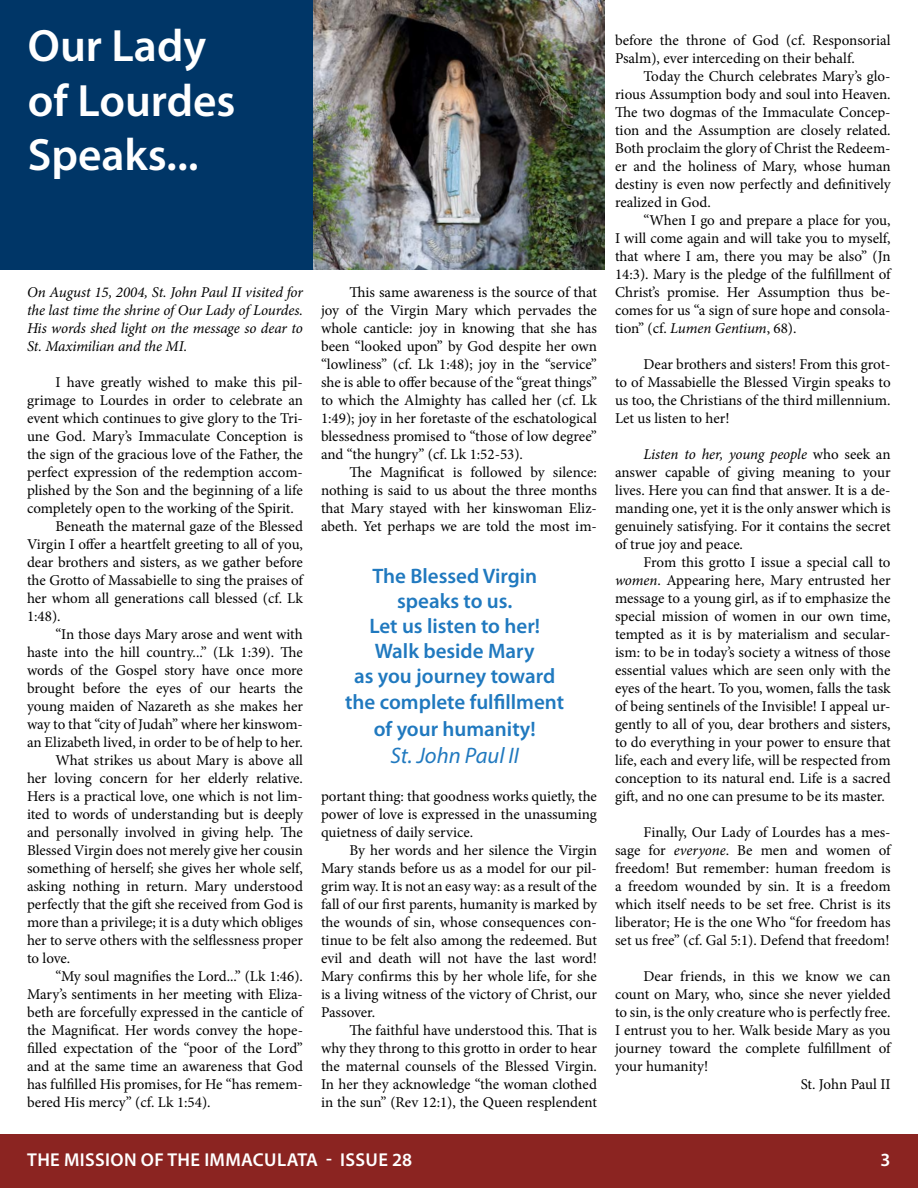
<style>
.page{position:relative;width:918px;height:1188px;background:#fff}
.page>*{position:absolute;margin:0;border:0;box-sizing:border-box;transform-origin:0 0}
.t1{font:600 45.45px/54.6px "Myriad Pro";color:#fff}
.t2{font:italic 22.5px "Myriad Pro";color:#2079bf}
.t3{font:600 21px "Myriad Pro";color:#2079bf}
.t4{font:600 18.6px "Myriad Pro";letter-spacing:.02em;color:#fff}
.body{font:15px/18px "Minion Pro";color:#000;text-align:justify}
.body-2{font:italic 15px/18px "Minion Pro";letter-spacing:-.01em;color:#000;text-align:justify}
.s1{font-style:italic}
</style>
<div class="page">
<div style="left:0;top:1134px;width:918px;height:54px;background:#8b2421"></div>
<div style="left:0;top:0;width:338px;height:270px;background:#003667"></div>
<img style="left:314px;top:0;width:290px;height:270px">
<p class="t1" style="left:28px;top:17px;width:209px">Our Lady of Lourdes<br>Speaks...</p>
<p class="body-2" style="left:27px;top:283px;width:277px">On August 15, 2004, St. John Paul II visited for the last time the shrine of Our Lady of Lourdes.<br>His words shed light on the message so dear to St. Maximilian and the MI.</p>
<p class="body" style="left:27px;top:374px;width:278px;text-indent:28px">I have greatly wished to make this pil&shy;grimage to Lourdes in order to celebrate an event which continues to give glory to the Tri&shy;une God. Mary’s Immaculate Conception is the sign of the gracious love of the Father, the perfect expression of the redemption accom&shy;plished by the Son and the beginning of a life completely open to the working of the Spirit.</p>
<p class="body" style="left:27px;top:518px;width:278px;text-indent:28px">Beneath the maternal gaze of the Blessed Virgin I offer a heartfelt greeting to all of you, dear brothers and sisters, as we gather before the Grotto of Massabielle to sing the praises of her whom all generations call blessed (cf. Lk 1:48).</p>
<p class="body" style="left:27px;top:626px;width:278px;text-indent:28px">“In those days Mary arose and went with haste into the hill country...” (Lk 1:39). The words of the Gospel story have once more brought before the eyes of our hearts the young maiden of Nazareth as she makes her way to that “city of Judah” where her kinswom&shy;an Elizabeth lived, in order to be of help to her.</p>
<p class="body" style="left:27px;top:752px;width:278px;text-indent:28px">What strikes us about Mary is above all her loving concern for her elderly relative.<br>Hers is a practical love, one which is not lim&shy;ited to words of understanding but is deeply and personally involved in giving help. The Blessed Virgin does not merely give her cousin something of herself; she gives her whole self, asking nothing in return. Mary understood perfectly that the gift she received from God is more than a privilege; it is a duty which obliges her to serve others with the selflessness proper to love.</p>
<p class="body" style="left:27px;top:968px;width:278px;text-indent:28px">“My soul magnifies the Lord...” (Lk 1:46).<br>Mary’s sentiments in her meeting with Eliza&shy;beth are forcefully expressed in the canticle of the Magnificat. Her words convey the hope&shy;filled expectation of the “poor of the Lord” and at the same time an awareness that God has fulfilled His promises, for He “has remem&shy;bered His mercy” (cf. Lk 1:54).</p>
<p class="body" style="left:321px;top:284px;width:278px;text-indent:28px">This same awareness is the source of that joy of the Virgin Mary which pervades the whole canticle: joy in knowing that she has been “looked upon” by God despite her own “lowliness” (cf. Lk 1:48); joy in the “service” she is able to offer because of the “great things” to which the Almighty has called her (cf. Lk 1:49); joy in her foretaste of the eschatological blessedness promised to “those of low degree” and “the hungry” (cf. Lk 1:52-53).</p>
<p class="body" style="left:321px;top:464px;width:278px;text-indent:28px">The Magnificat is followed by silence: nothing is said to us about the three months that Mary stayed with her kinswoman Eliz&shy;abeth. Yet perhaps we are told the most im-</p>
<p class="t3" style="left:372px;top:562px;width:166px">The Blessed Virgin</p>
<p class="t3" style="left:397px;top:587px;width:117px">speaks to us.</p>
<p class="t3" style="left:369px;top:613px;width:172px">Let us listen to her!</p>
<p class="t3" style="left:375px;top:638px;width:161px">Walk beside Mary</p>
<p class="t3" style="left:354px;top:663px;width:203px">as you journey toward</p>
<p class="t3" style="left:345px;top:688px;width:220px">the complete fulfillment</p>
<p class="t3" style="left:374px;top:715px;width:163px">of your humanity!</p>
<p class="t2" style="left:390px;top:741px;width:130px">St. John Paul II</p>
<p class="body" style="left:321px;top:788px;width:278px">portant thing: that goodness works quietly, the power of love is expressed in the unassuming quietness of daily service.</p>
<p class="body" style="left:321px;top:842px;width:278px;text-indent:28px">By her words and her silence the Virgin Mary stands before us as a model for our pil&shy;grim way. It is not an easy way: as a result of the fall of our first parents, humanity is marked by the wounds of sin, whose consequences con&shy;tinue to be felt also among the redeemed. But evil and death will not have the last word!<br>Mary confirms this by her whole life, for she is a living witness of the victory of Christ, our Passover.</p>
<p class="body" style="left:321px;top:1022px;width:278px;text-indent:28px">The faithful have understood this. That is why they throng to this grotto in order to hear the maternal counsels of the Blessed Virgin.<br>In her they acknowledge “the woman clothed in the sun” (Rev 12:1), the Queen resplendent</p>
<p class="body" style="left:615px;top:32px;width:277px">before the throne of God (cf. Responsorial<br>Psalm), ever interceding on their behalf.</p>
<p class="body" style="left:615px;top:68px;width:277px;text-indent:28px">Today the Church celebrates Mary’s glo&shy;rious Assumption body and soul into Heaven.<br>The two dogmas of the Immaculate Concep&shy;tion and the Assumption are closely related.<br>Both proclaim the glory of Christ the Redeem&shy;er and the holiness of Mary, whose human destiny is even now perfectly and definitively realized in God.</p>
<p class="body" style="left:615px;top:212px;width:277px;text-indent:28px">“When I go and prepare a place for you, I will come again and will take you to myself, that where I am, there you may be also” (Jn 14:3). Mary is the pledge of the fulfillment of Christ’s promise. Her Assumption thus be&shy;comes for us “a sign of sure hope and consola&shy;tion” (cf. <span class="s1">Lumen Gentium</span>, 68).</p>
<p class="body" style="left:615px;top:356px;width:277px;text-indent:28px">Dear brothers and sisters! From this grot&shy;to of Massabielle the Blessed Virgin speaks to us too, the Christians of the third millennium.<br>Let us listen to her!</p>
<p class="body" style="left:615px;top:446px;width:277px;text-indent:28px"><span class="s1">Listen to her, young people</span> who seek an answer capable of giving meaning to your lives. Here you can find that answer. It is a de&shy;manding one, yet it is the only answer which is genuinely satisfying. For it contains the secret of true joy and peace.</p>
<p class="body" style="left:615px;top:554px;width:277px;text-indent:28px">From this grotto I issue a special call to <span class="s1">women</span>. Appearing here, Mary entrusted her message to a young girl, as if to emphasize the special mission of women in our own time, tempted as it is by materialism and secular&shy;ism: to be in today’s society a witness of those essential values which are seen only with the eyes of the heart. To you, women, falls the task of being sentinels of the Invisible! I appeal ur&shy;gently to all of you, dear brothers and sisters, to do everything in your power to ensure that life, each and every life, will be respected from conception to its natural end. Life is a sacred gift, and no one can presume to be its master.</p>
<p class="body" style="left:615px;top:824px;width:277px;text-indent:28px">Finally, Our Lady of Lourdes has a mes&shy;sage for <span class="s1">everyone</span>. Be men and women of freedom! But remember: human freedom is a freedom wounded by sin. It is a freedom which itself needs to be set free. Christ is its liberator; He is the one Who “for freedom has set us free” (cf. Gal 5:1). Defend that freedom!</p>
<p class="body" style="left:615px;top:968px;width:277px;text-indent:28px">Dear friends, in this we know we can count on Mary, who, since she never yielded to sin, is the only creature who is perfectly free.<br>I entrust you to her. Walk beside Mary as you journey toward the complete fulfillment of your humanity!</p>
<p class="body" style="left:801px;top:1076px;width:91px">St. John Paul II</p>
<p class="t4" style="left:27px;top:1148px;width:386px">THE MISSION OF THE IMMACULATA - ISSUE 28</p>
<p class="t4" style="left:881px;top:1148px;width:11px">3</p>
</div>
